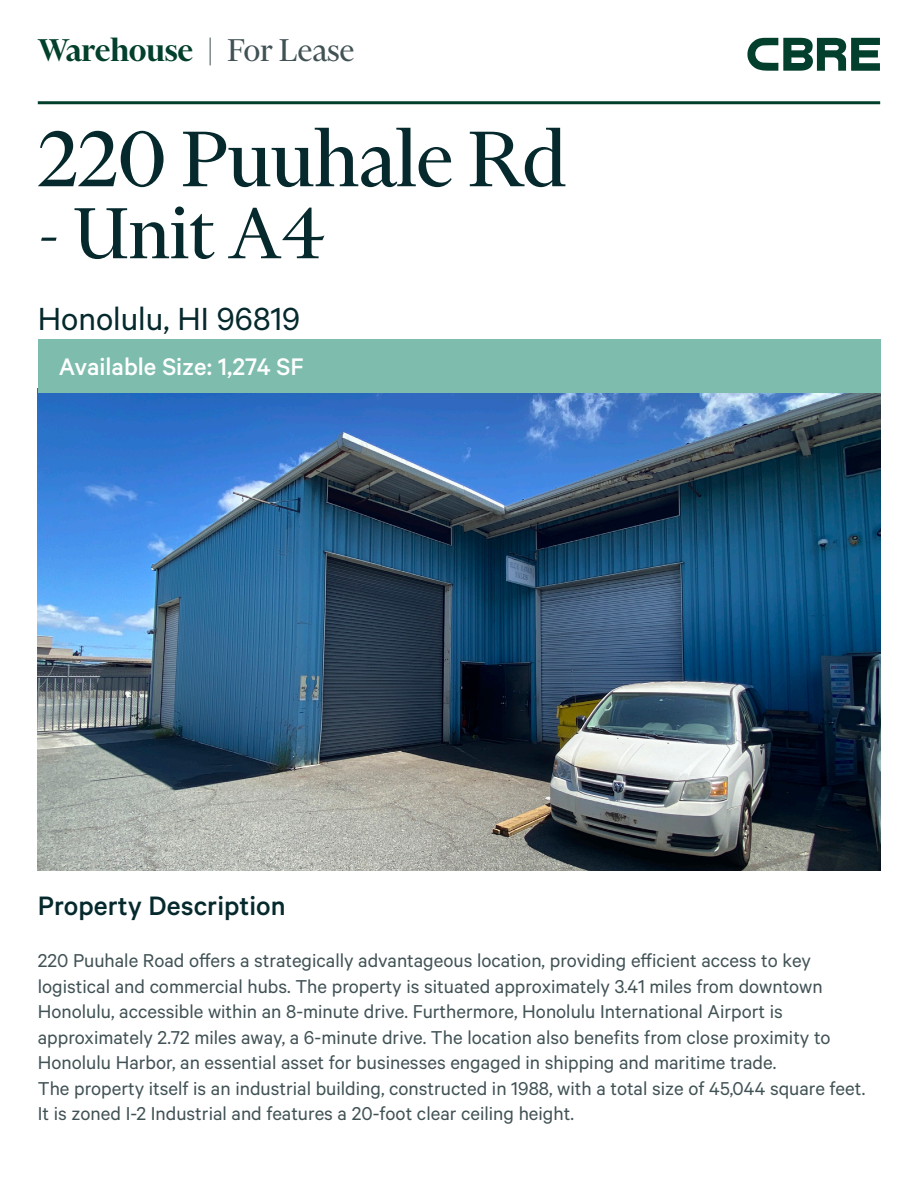
<style>
.page{position:relative;width:918px;height:1188px;background:#fff}
.page>*{position:absolute;margin:0;border:0;box-sizing:border-box;transform-origin:0 0}
.Heading_Large{font:90px "Financier Display";color:#05292c}
.Heading_Large-2{font:82.5px "Financier Display";color:#05292c}
.t1{font:600 36px "Financier Display";color:#023f2c}
.Subheading_Large{font:36px "Calibre";color:#05292c}
.Heading_Large-3{font:500 30px "Calibre";color:#05292c}
.t2{font:500 27px "Calibre";color:#fff}
.Copy_Intro{font:21px/25.5px "Calibre";color:#415255}
.s1{font-weight:400;color:#415255}
</style>
<div class="page">
<img style="left:38px;top:389px;width:842px;height:481px">
<svg style="left:747px;top:38px;width:133px;height:33px"></svg>
<hr style="left:38px;top:101px;width:842px;height:3px;background:#023f2c">
<div style="left:39px;top:339px;width:842px;height:54px;background:#7ebcad"></div>
<p class="t1" style="left:38px;top:26px;width:318px">Warehouse <span class="s1">| For Lease</span></p>
<p class="Heading_Large" style="left:38px;top:112px;width:530px">220 Puuhale Rd</p>
<p class="Heading_Large-2" style="left:38px;top:190px;width:289px">- Unit A4</p>
<p class="Subheading_Large" style="left:38px;top:298px;width:264px">Honolulu, HI 96819</p>
<p class="t2" style="left:59px;top:351px;width:247px">Available Size: 1,274 SF</p>
<p class="Heading_Large-3" style="left:38px;top:888px;width:249px">Property Description</p>
<p class="Copy_Intro" style="left:38px;top:947px;width:829px">220 Puuhale Road offers a strategically advantageous location, providing efficient access to key logistical and commercial hubs. The property is situated approximately 3.41 miles from downtown Honolulu, accessible within an 8-minute drive. Furthermore, Honolulu International Airport is approximately 2.72 miles away, a 6-minute drive. The location also benefits from close proximity to Honolulu Harbor, an essential asset for businesses engaged in shipping and maritime trade.<br>The property itself is an industrial building, constructed in 1988, with a total size of 45,044 square feet.<br>It is zoned I-2 Industrial and features a 20-foot clear ceiling height.</p>
</div>
